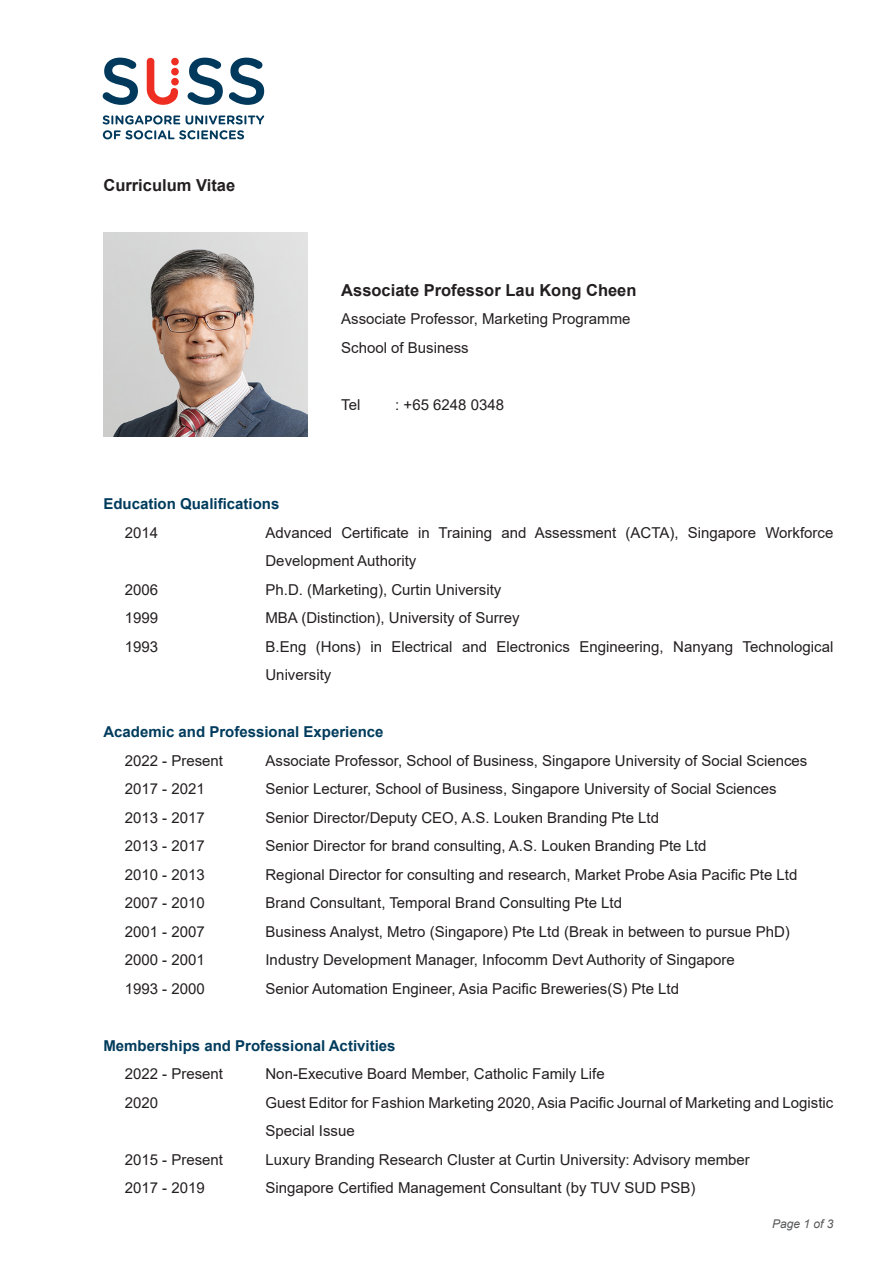
<style>
.page{position:relative;width:893px;height:1263px;background:#fff}
.page>*{position:absolute;margin:0;border:0;box-sizing:border-box;transform-origin:0 0}
.t1{font:700 16.5px "Arial";color:#231f20}
.t2{font:15px/28.5px "Arial";color:#231f20}
.t3{font:700 15px "Arial";color:#003b5c}
.t4{font:italic 12px "Arial";color:#57585a}
</style>
<div class="page">
<svg style="left:103px;top:115px;width:77px;height:9px"></svg>
<svg style="left:186px;top:115px;width:78px;height:9px"></svg>
<svg style="left:103px;top:130px;width:141px;height:9px"></svg>
<svg style="left:188px;top:58px;width:35px;height:47px"></svg>
<svg style="left:229px;top:58px;width:35px;height:47px"></svg>
<svg style="left:103px;top:58px;width:35px;height:47px"></svg>
<svg style="left:147px;top:58px;width:31px;height:47px"></svg>
<div style="left:171px;top:58px;width:8px;height:7px;background:#ee2e22;border-radius:50%"></div>
<div style="left:171px;top:68px;width:8px;height:7px;background:#ee2e22;border-radius:50%"></div>
<div style="left:171px;top:78px;width:8px;height:8px;background:#ee2e22;border-radius:50%"></div>
<img style="left:103px;top:232px;width:205px;height:205px">
<p class="t1" style="left:103px;top:174px;width:133px">Curriculum Vitae</p>
<p class="t1" style="left:341px;top:278px;width:297px">Associate Professor Lau Kong Cheen</p>
<p class="t2" style="left:341px;top:305px;width:291px">Associate Professor, Marketing Programme</p>
<p class="t2" style="left:341px;top:333px;width:129px">School of Business</p>
<p class="t2" style="left:341px;top:390px;width:21px">Tel</p>
<p class="t2" style="left:395px;top:390px;width:110px">: +65 6248 0348</p>
<p class="t3" style="left:103px;top:493px;width:177px">Education Qualifications</p>
<p class="t2" style="left:125px;top:518px;width:35px">2014</p>
<p class="t2" style="left:265px;top:518px;width:569px">Advanced Certificate in Training and Assessment (ACTA), Singapore Workforce<br>Development Authority</p>
<p class="t2" style="left:125px;top:575px;width:35px">2006</p>
<p class="t2" style="left:265px;top:575px;width:237px">Ph.D. (Marketing), Curtin University</p>
<p class="t2" style="left:125px;top:603px;width:35px">1999</p>
<p class="t2" style="left:265px;top:603px;width:256px">MBA (Distinction), University of Surrey</p>
<p class="t2" style="left:125px;top:632px;width:35px">1993</p>
<p class="t2" style="left:265px;top:632px;width:569px">B.Eng (Hons) in Electrical and Electronics Engineering, Nanyang Technological<br>University</p>
<p class="t3" style="left:103px;top:721px;width:282px">Academic and Professional Experience</p>
<p class="t2" style="left:125px;top:746px;width:100px">2022 - Present</p>
<p class="t2" style="left:265px;top:746px;width:543px">Associate Professor, School of Business, Singapore University of Social Sciences</p>
<p class="t2" style="left:125px;top:774px;width:82px">2017 - 2021</p>
<p class="t2" style="left:265px;top:774px;width:513px">Senior Lecturer, School of Business, Singapore University of Social Sciences</p>
<p class="t2" style="left:125px;top:803px;width:82px">2013 - 2017</p>
<p class="t2" style="left:265px;top:803px;width:395px">Senior Director/Deputy CEO, A.S. Louken Branding Pte Ltd</p>
<p class="t2" style="left:125px;top:831px;width:82px">2013 - 2017</p>
<p class="t2" style="left:265px;top:831px;width:443px">Senior Director for brand consulting, A.S. Louken Branding Pte Ltd</p>
<p class="t2" style="left:125px;top:860px;width:82px">2010 - 2013</p>
<p class="t2" style="left:265px;top:860px;width:533px">Regional Director for consulting and research, Market Probe Asia Pacific Pte Ltd</p>
<p class="t2" style="left:125px;top:888px;width:82px">2007 - 2010</p>
<p class="t2" style="left:265px;top:888px;width:358px">Brand Consultant, Temporal Brand Consulting Pte Ltd</p>
<p class="t2" style="left:125px;top:917px;width:82px">2001 - 2007</p>
<p class="t2" style="left:265px;top:917px;width:526px">Business Analyst, Metro (Singapore) Pte Ltd (Break in between to pursue PhD)</p>
<p class="t2" style="left:125px;top:945px;width:82px">2000 - 2001</p>
<p class="t2" style="left:265px;top:945px;width:471px">Industry Development Manager, Infocomm Devt Authority of Singapore</p>
<p class="t2" style="left:125px;top:974px;width:82px">1993 - 2000</p>
<p class="t2" style="left:265px;top:974px;width:415px">Senior Automation Engineer, Asia Pacific Breweries(S) Pte Ltd</p>
<p class="t3" style="left:103px;top:1035px;width:294px">Memberships and Professional Activities</p>
<p class="t2" style="left:125px;top:1059px;width:100px">2022 - Present</p>
<p class="t2" style="left:265px;top:1059px;width:341px">Non-Executive Board Member, Catholic Family Life</p>
<p class="t2" style="left:125px;top:1088px;width:35px">2020</p>
<p class="t2" style="left:265px;top:1088px;width:569px">Guest Editor for Fashion Marketing 2020, Asia Pacific Journal of Marketing and Logistic<br>Special Issue</p>
<p class="t2" style="left:125px;top:1145px;width:100px">2015 - Present</p>
<p class="t2" style="left:265px;top:1145px;width:486px">Luxury Branding Research Cluster at Curtin University: Advisory member</p>
<p class="t2" style="left:125px;top:1173px;width:82px">2017 - 2019</p>
<p class="t2" style="left:265px;top:1173px;width:431px">Singapore Certified Management Consultant (by TUV SUD PSB)</p>
<p class="t4" style="left:772px;top:1215px;width:63px">Page 1 of 3</p>
</div>
